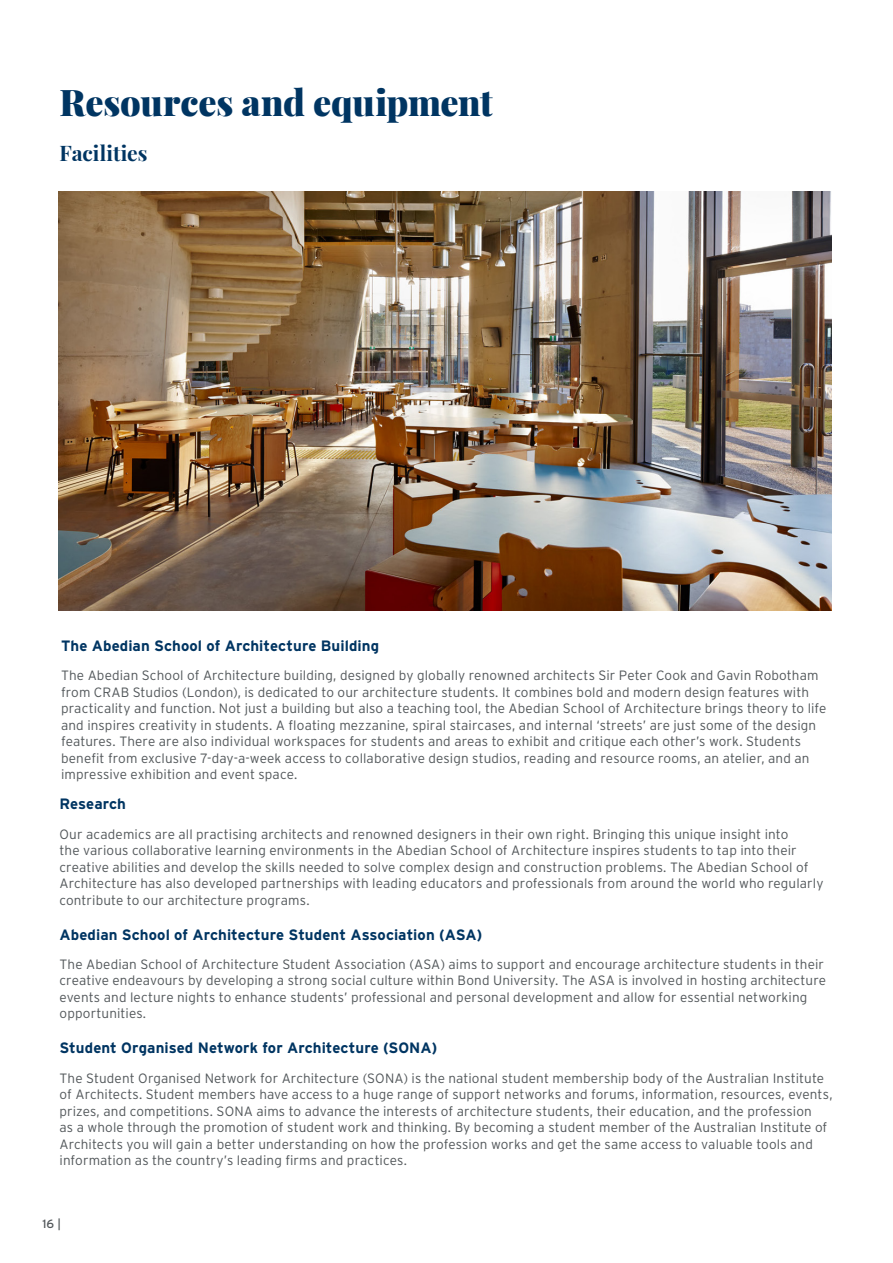
<style>
.page{position:relative;width:893px;height:1263px;background:#fff}
.page>*{position:absolute;margin:0;border:0;box-sizing:border-box;transform-origin:0 0}
.Heading_1_Playfair{font:900 36px "Playfair Display";letter-spacing:-.005em;color:#003562}
.Heading_5_Playfair{font:700 21px "Playfair Display";letter-spacing:-.005em;color:#003562}
.Heading_6_Interstate{font:700 15px "Interstate";letter-spacing:.005em;color:#003562}
.Body_copy{font:300 13.5px/16.5px "Interstate";letter-spacing:.01em;color:#52575a}
.t1{font:12px "Interstate";color:#52575a}
</style>
<div class="page">
<img style="left:58px;top:191px;width:774px;height:419px">
<p class="Heading_1_Playfair" style="left:60px;top:74px;width:435px">Resources and equipment</p>
<p class="Heading_5_Playfair" style="left:60px;top:137px;width:89px">Facilities</p>
<p class="Heading_6_Interstate" style="left:61px;top:636px;width:320px">The Abedian School of Architecture Building</p>
<p class="Body_copy" style="left:61px;top:667px;width:767px">The Abedian School of Architecture building, designed by globally renowned architects Sir Peter Cook and Gavin Robotham from CRAB Studios (London), is dedicated to our architecture students. It combines bold and modern design features with practicality and function. Not just a building but also a teaching tool, the Abedian School of Architecture brings theory to life and inspires creativity in students. A floating mezzanine, spiral staircases, and internal ‘streets’ are just some of the design features. There are also individual workspaces for students and areas to exhibit and critique each other’s work. Students benefit from exclusive 7-day-a-week access to collaborative design studios, reading and resource rooms, an atelier, and an impressive exhibition and event space.</p>
<p class="Heading_6_Interstate" style="left:60px;top:795px;width:68px">Research</p>
<p class="Body_copy" style="left:60px;top:825px;width:765px">Our academics are all practising architects and renowned designers in their own right. Bringing this unique insight into<br>the various collaborative learning environments in the Abedian School of Architecture inspires students to tap into their creative abilities and develop the skills needed to solve complex design and construction problems. The Abedian School of Architecture has also developed partnerships with leading educators and professionals from around the world who regularly contribute to our architecture programs.</p>
<p class="Heading_6_Interstate" style="left:60px;top:925px;width:424px">Abedian School of Architecture Student Association (ASA)</p>
<p class="Body_copy" style="left:60px;top:956px;width:768px">The Abedian School of Architecture Student Association (ASA) aims to support and encourage architecture students in their creative endeavours by developing a strong social culture within Bond University. The ASA is involved in hosting architecture events and lecture nights to enhance students’ professional and personal development and allow for essential networking opportunities.</p>
<p class="Heading_6_Interstate" style="left:60px;top:1039px;width:379px">Student Organised Network for Architecture (SONA)</p>
<p class="Body_copy" style="left:60px;top:1069px;width:775px">The Student Organised Network for Architecture (SONA) is the national student membership body of the Australian Institute of Architects. Student members have access to a huge range of support networks and forums, information, resources, events, prizes, and competitions. SONA aims to advance the interests of architecture students, their education, and the profession<br>as a whole through the promotion of student work and thinking. By becoming a student member of the Australian Institute of Architects you will gain a better understanding on how the profession works and get the same access to valuable tools and information as the country’s leading firms and practices.</p>
<p class="t1" style="left:42px;top:1216px;width:20px">16 |</p>
</div>
